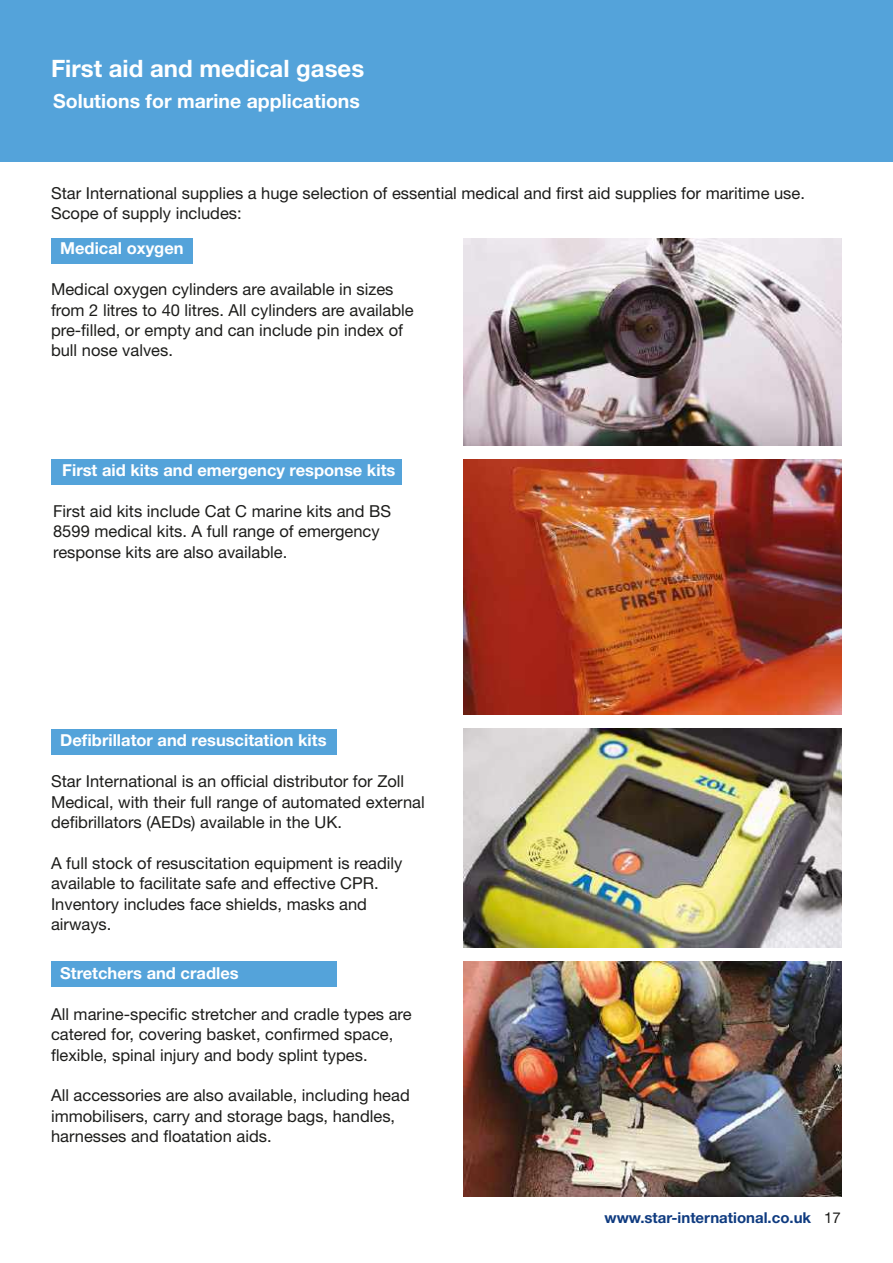
<style>
.page{position:relative;width:893px;height:1263px;background:#fff}
.page>*{position:absolute;margin:0;border:0;box-sizing:border-box;transform-origin:0 0}
.t1{font:700 24px "Helvetica Neue LT Std";color:#fff}
.t2{font:700 19.5px "Helvetica Neue LT Std";color:#fff}
.t3{font:16.5px/20.4px "Helvetica Neue LT Std";color:#1d1d1b}
.t4{font:700 16.5px "Helvetica Neue LT Std";color:#fff}
.t5{font:700 15px "Helvetica Neue LT Std";color:#0f3b80}
.t6{font:15px "Helvetica Neue LT Std";color:#1d1d1b}
</style>
<div class="page">
<div style="left:51px;top:729px;width:285px;height:25px;background:#54a3da"></div>
<div style="left:51px;top:460px;width:351px;height:25px;background:#54a3da"></div>
<div style="left:51px;top:238px;width:142px;height:26px;background:#54a3da"></div>
<div style="left:0;top:0;width:893px;height:162px;background:#54a3da"></div>
<img style="left:463px;top:238px;width:379px;height:207px">
<img style="left:463px;top:460px;width:379px;height:255px">
<img style="left:463px;top:729px;width:379px;height:218px">
<img style="left:463px;top:961px;width:379px;height:236px">
<div style="left:51px;top:961px;width:285px;height:26px;background:#54a3da"></div>
<h1 class="t1" style="left:51px;top:60px;width:315px">First aid and medical gases</h1>
<p class="t2" style="left:53px;top:95px;width:308px">Solutions for marine applications</p>
<p class="t3" style="left:51px;top:184px;width:755px">Star International supplies a huge selection of essential medical and first aid supplies for maritime use.<br>Scope of supply includes:</p>
<p class="t4" style="left:60px;top:243px;width:125px">Medical oxygen</p>
<p class="t3" style="left:51px;top:281px;width:364px">Medical oxygen cylinders are available in sizes from 2 litres to 40 litres. All cylinders are available pre-filled, or empty and can include pin index of bull nose valves.</p>
<p class="t4" style="left:62px;top:464px;width:335px">First aid kits and emergency response kits</p>
<p class="t3" style="left:53px;top:502px;width:340px">First aid kits include Cat C marine kits and BS<br>8599 medical kits. A full range of emergency response kits are also available.</p>
<p class="t4" style="left:60px;top:735px;width:268px">Defibrillator and resuscitation kits</p>
<p class="t3" style="left:51px;top:773px;width:375px">Star International is an official distributor for Zoll<br>Medical, with their full range of automated external defibrillators (AEDs) available in the UK.</p>
<p class="t3" style="left:51px;top:854px;width:353px">A full stock of resuscitation equipment is readily available to facilitate safe and effective CPR.<br>Inventory includes face shields, masks and airways.</p>
<p class="t4" style="left:60px;top:967px;width:180px">Stretchers and cradles</p>
<p class="t3" style="left:51px;top:1005px;width:362px">All marine-specific stretcher and cradle types are catered for, covering basket, confirmed space, flexible, spinal injury and body splint types.</p>
<p class="t3" style="left:51px;top:1087px;width:360px">All accessories are also available, including head immobilisers, carry and storage bags, handles, harnesses and floatation aids.</p>
<p class="t5" style="left:605px;top:1212px;width:208px">www.star-international.co.uk</p>
<p class="t6" style="left:824px;top:1212px;width:18px">17</p>
</div>
